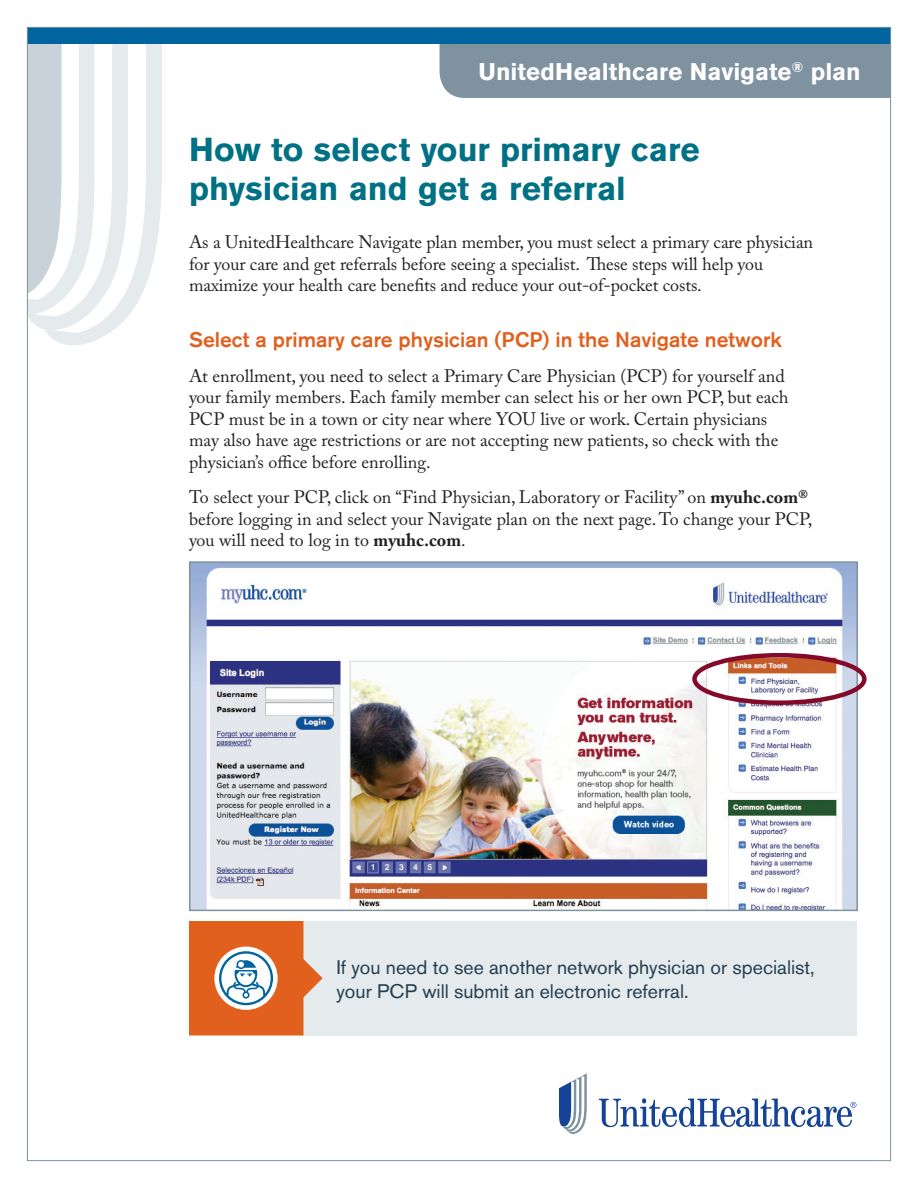
<style>
.page{position:relative;width:918px;height:1188px;background:#fff}
.page>*{position:absolute;margin:0;border:0;box-sizing:border-box;transform-origin:0 0}
.t1{font:700 33px/39px "Akzidenz Grotesk Std";letter-spacing:.005em;color:#007184}
.t2{font:700 24px "Akzidenz Grotesk Std";letter-spacing:.005em;color:#fff}
.t3{font:500 21px "Akzidenz Grotesk Std";color:#e1601e}
.t4{font:19.5px/24px "Akzidenz Grotesk Std";color:#223d50}
.t5{font:18px/21.6px "Adobe Caslon Pro";color:#231f20}
.s1{font-weight:700}
</style>
<div class="page">
<img style="left:192px;top:564px;width:663px;height:344px">
<div style="left:189px;top:561px;width:669px;height:350px;border:2px solid #7f929f"></div>
<svg style="left:29px;top:44px;width:133px;height:301px"></svg>
<svg style="left:599px;top:1098px;width:257px;height:29px"></svg>
<svg style="left:559px;top:1073px;width:28px;height:61px"></svg>
<div style="left:440px;top:44px;width:449px;height:54px;background:#7f929f"></div>
<div style="left:27px;top:28px;width:864px;height:16px;background:#00649e"></div>
<div style="left:301px;top:921px;width:555px;height:114px;background:#e5eaed"></div>
<svg style="left:189px;top:921px;width:134px;height:114px"></svg>
<div style="left:692px;top:653px;width:175px;height:52px;border:4px solid #830a2b;border-radius:50%"></div>
<h2 class="t2" style="left:478px;top:58px;width:384px">UnitedHealthcare Navigate<sup>®</sup> plan</h2>
<h1 class="t1" style="left:189px;top:130px;width:512px">How to select your primary care physician and get a referral</h1>
<p class="t5" style="left:189px;top:231px;width:626px">As a UnitedHealthcare Navigate plan member, you must select a primary care physician for your care and get referrals before seeing a specialist. These steps will help you maximize your health care benefits and reduce your out-of-pocket costs.</p>
<p class="t3" style="left:189px;top:326px;width:594px">Select a primary care physician (PCP) in the Navigate network</p>
<p class="t5" style="left:189px;top:365px;width:601px">At enrollment, you need to select a Primary Care Physician (PCP) for yourself and your family members. Each family member can select his or her own PCP, but each PCP must be in a town or city near where YOU live or work. Certain physicians may also have age restrictions or are not accepting new patients, so check with the physician’s office before enrolling.</p>
<p class="t5" style="left:189px;top:486px;width:625px">To select your PCP, click on “Find Physician, Laboratory or Facility” on <span class="s1">myuhc.com® </span>before logging in and select your Navigate plan on the next page. To change your PCP, you will need to log in to <span class="s1">myuhc.com</span>.</p>
<p class="t4" style="left:336px;top:955px;width:480px">If you need to see another network physician or specialist, your PCP will submit an electronic referral.</p>
</div>
